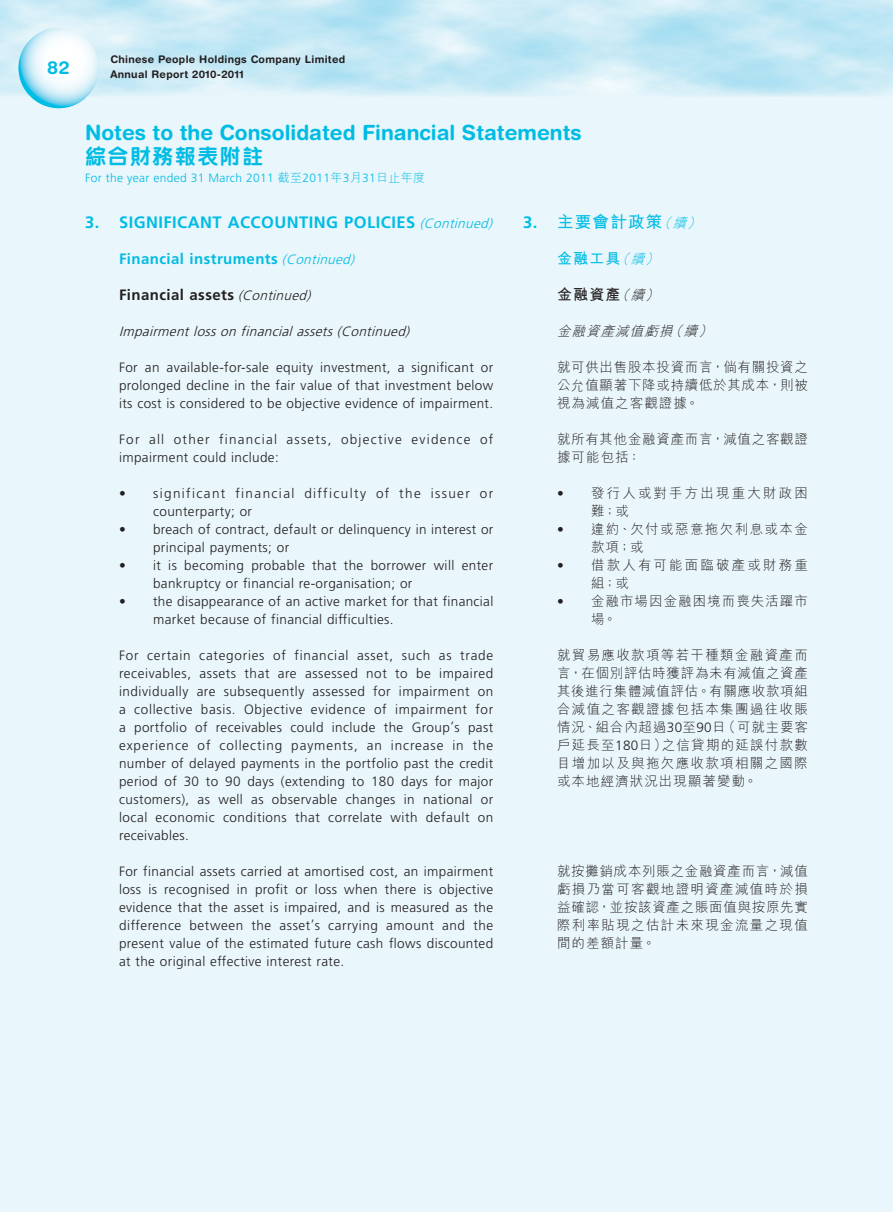
<style>
.page{position:relative;width:893px;height:1212px;background:#e9f6fb}
.page>*{position:absolute;margin:0;border:0;box-sizing:border-box;transform-origin:0 0}
.t1{font:700 21px "Helvetica Rounded LT Std";color:#00bce4}
.t2{font:21px "M Yuen HK Xbold E Ten B5 H";letter-spacing:.07em;color:#00bce4}
.t3{font:700 18px "Helvetica Rounded LT Std";color:#00bce4}
.t4{font:700 16.5px "Frutiger LT Std";letter-spacing:.03em;color:#00bce4}
.t5{font:16.5px "M Hei HK Bold E Ten B5 H";letter-spacing:.08em;color:#00bce4}
.t6{font:700 15px "Frutiger LT Std";letter-spacing:.03em;color:#00bce4}
.t7{font:700 15px "Frutiger LT Std";letter-spacing:.03em;color:#231f20}
.t8{font:15px "M Hei HK Bold E Ten B5 H";color:#00bce4}
.t9{font:15px "M Hei HK Bold E Ten B5 H";color:#231f20}
.t10{font:300 13.5px/18px "Frutiger LT Std";letter-spacing:.03em;color:#231f20;text-align:justify}
.t11{font:13.5px/18px "M Hei HK Light E Ten B5 H";letter-spacing:.08em;color:#231f20;text-align:justify}
.t12{font:300 13.5px/18px "Frutiger LT Std";letter-spacing:.09em;color:#231f20}
.t13{font:300 13.5px/18px "Frutiger LT Std";letter-spacing:.105em;color:#231f20}
.t14{font:italic 300 13.5px "Frutiger LT Std";color:#231f20}
.t15{font:13.5px/18px "M Hei HK Light E Ten B5 H";letter-spacing:.16em;color:#231f20}
.t16{font:13.5px/18px "M Hei HK Light E Ten B5 H";letter-spacing:.05em;color:#231f20}
.t17{font:13.5px/18px "M Hei HK Light E Ten B5 H";letter-spacing:.105em;color:#231f20}
.t18{font:italic 13.5px "M Hei HK Light E Ten B5 H";color:#231f20}
.t19{font:300 12px "Frutiger LT Std";letter-spacing:.03em;color:#00bce4}
.t20{font:700 10.5px/15px "Helvetica Rounded LT Std";letter-spacing:.03em;color:#231f20}
.s1{font-family:"M Hei HK Light E Ten B5 H";font-weight:400}
.s2{font-family:"Frutiger LT Std";font-weight:700}
.s3{font-family:"M Hei HK Light E Ten B5 H";font-style:italic;font-size:13.5px}
.s4{font-family:"Frutiger LT Std";font-weight:300}
.s5{font-weight:300;font-style:italic;font-size:13.5px}
</style>
<div class="page">
<img style="left:0;top:0;width:893px;height:96px">
<svg style="left:18px;top:28px;width:81px;height:80px"></svg>
<h2 class="t3" style="left:47px;top:61px;width:24px">82</h2>
<p class="t20" style="left:110px;top:53px;width:236px">Chinese People Holdings Company Limited<br>Annual Report 2010-2011</p>
<h1 class="t1" style="left:85px;top:125px;width:498px">Notes to the Consolidated Financial Statements</h1>
<h1 class="t2" style="left:85px;top:149px;width:180px">綜合財務報表附註</h1>
<p class="t19" style="left:85px;top:172px;width:342px">For the year ended 31 March 2011 <span class="s1">截至</span>2011<span class="s1">年</span>3<span class="s1">月</span>31<span class="s1">日止年度</span></p>
<p class="t5" style="left:523px;top:215px;width:182px"><span class="s2">3.</span> 主要會計政策<span class="s3">（續）</span></p>
<p class="t8" style="left:557px;top:252px;width:106px">金融工具<span class="s3">（續）</span></p>
<p class="t9" style="left:557px;top:288px;width:106px">金融資產<span class="s3">（續）</span></p>
<p class="t18" style="left:557px;top:326px;width:160px">金融資產減值虧損（續）</p>
<p class="t11" style="left:557px;top:359px;width:252px">就可供出售股本投資而言，倘有關投資之公允值顯著下降或持續低於其成本，則被視為減值之客觀證據。</p>
<p class="t16" style="left:557px;top:431px;width:252px">就所有其他金融資產而言，減值之客觀證據可能包括：</p>
<p class="t15" style="left:591px;top:485px;width:218px;text-indent:-34px"><span class="s4">•</span> 發行人或對手方出現重大財政困難；或</p>
<p class="t17" style="left:591px;top:521px;width:218px;text-indent:-34px"><span class="s4">•</span> 違約、欠付或惡意拖欠利息或本金款項；或</p>
<p class="t15" style="left:591px;top:557px;width:218px;text-indent:-34px"><span class="s4">•</span> 借款人有可能面臨破產或財務重組；或</p>
<p class="t11" style="left:591px;top:593px;width:218px;text-indent:-34px"><span class="s4">•</span> 金融市場因金融困境而喪失活躍市場。</p>
<p class="t11" style="left:557px;top:647px;width:252px">就貿易應收款項等若干種類金融資產而言，在個別評估時獲評為未有減值之資產其後進行集體減值評估。有關應收款項組合減值之客觀證據包括本集團過往收賬情況、組合內超過<span class="s4">30</span>至<span class="s4">90</span>日（可就主要客戶延長至<span class="s4">180</span>日）之信貸期的延誤付款數目增加以及與拖欠應收款項相關之國際或本地經濟狀況出現顯著變動。</p>
<p class="t4" style="left:85px;top:214px;width:412px">3. SIGNIFICANT ACCOUNTING POLICIES <span class="s5">(Continued)</span></p>
<p class="t6" style="left:119px;top:251px;width:240px">Financial instruments <span class="s5">(Continued)</span></p>
<p class="t7" style="left:119px;top:287px;width:196px">Financial assets <span class="s5">(Continued)</span></p>
<p class="t14" style="left:119px;top:324px;width:295px">Impairment loss on financial assets (Continued)</p>
<p class="t10" style="left:119px;top:359px;width:376px">For an available-for-sale equity investment, a significant or prolonged decline in the fair value of that investment below its cost is considered to be objective evidence of impairment.</p>
<p class="t12" style="left:119px;top:431px;width:376px">For all other financial assets, objective evidence of impairment could include:</p>
<p class="t13" style="left:153px;top:485px;width:342px;text-indent:-34px">• significant financial difficulty of the issuer or counterparty; or</p>
<p class="t10" style="left:153px;top:521px;width:342px;text-indent:-34px">• breach of contract, default or delinquency in interest or principal payments; or</p>
<p class="t10" style="left:153px;top:557px;width:342px;text-indent:-34px">• it is becoming probable that the borrower will enter bankruptcy or financial re-organisation; or</p>
<p class="t10" style="left:153px;top:593px;width:342px;text-indent:-34px">• the disappearance of an active market for that financial market because of financial difficulties.</p>
<p class="t10" style="left:119px;top:647px;width:376px">For certain categories of financial asset, such as trade receivables, assets that are assessed not to be impaired individually are subsequently assessed for impairment on a collective basis. Objective evidence of impairment for a portfolio of receivables could include the Group’s past experience of collecting payments, an increase in the number of delayed payments in the portfolio past the credit period of 30 to 90 days (extending to 180 days for major customers), as well as observable changes in national or local economic conditions that correlate with default on receivables.</p>
<p class="t10" style="left:119px;top:863px;width:376px">For financial assets carried at amortised cost, an impairment loss is recognised in profit or loss when there is objective evidence that the asset is impaired, and is measured as the difference between the asset’s carrying amount and the present value of the estimated future cash flows discounted at the original effective interest rate.</p>
<p class="t11" style="left:557px;top:863px;width:252px">就按攤銷成本列賬之金融資產而言，減值虧損乃當可客觀地證明資產減值時於損益確認，並按該資產之賬面值與按原先實際利率貼現之估計未來現金流量之現值間的差額計量。</p>
</div>
